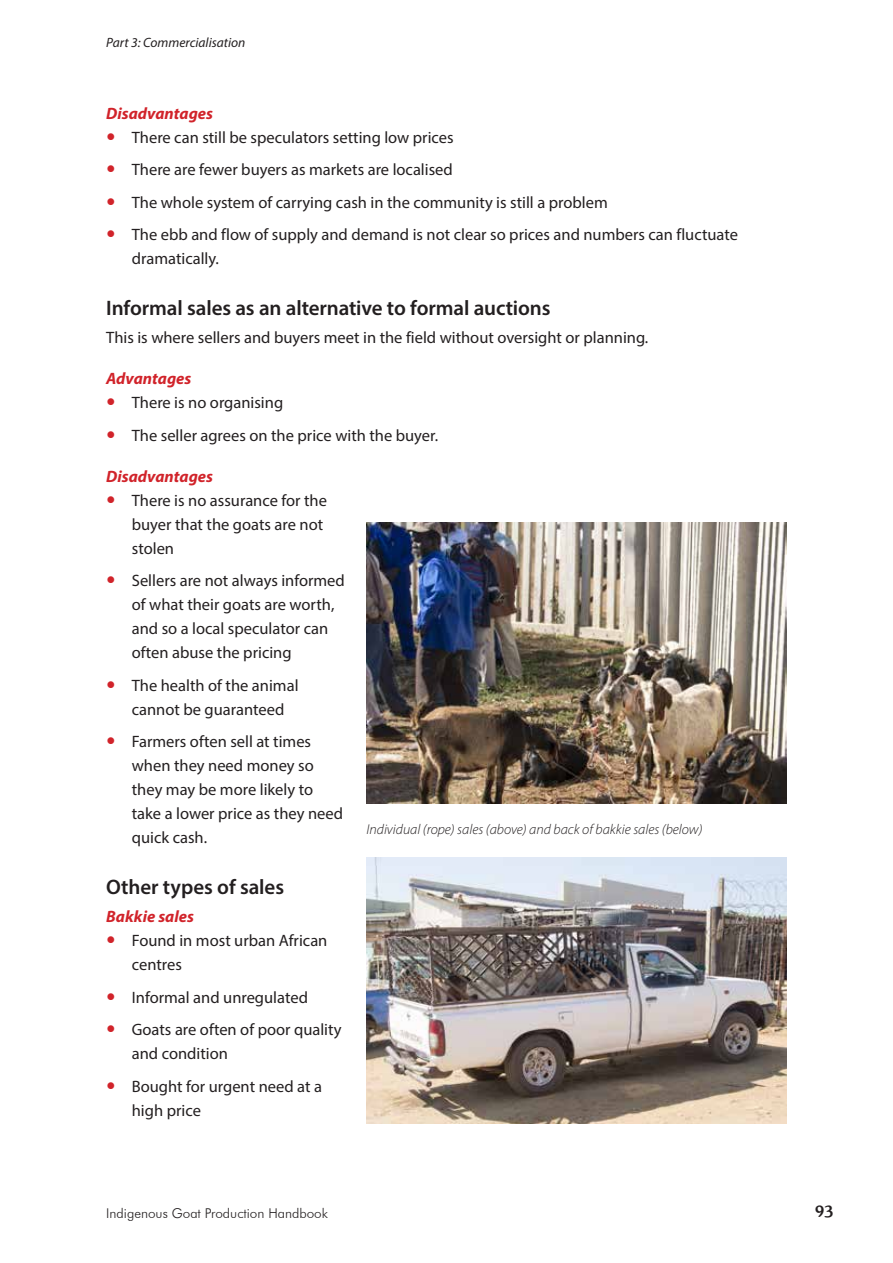
<style>
.page{position:relative;width:893px;height:1263px;background:#fff}
.page>*{position:absolute;margin:0;border:0;box-sizing:border-box;transform-origin:0 0}
.t1{font:600 21px "Myriad Pro";letter-spacing:-.005em;color:#231f20}
.t2{font:16.5px/24px "Myriad Pro";color:#231f20}
.t3{font:italic 700 16.5px "Myriad Pro";color:#d1232a}
.t4{font:500 16.5px "Cooper BT";color:#231f20}
.t5{font:italic 300 14.25px "Myriad Pro";color:#231f20}
.t6{font:300 13.5px "Futura BT";color:#231f20}
.t7{font:italic 13.5px "Myriad Pro";color:#231f20}
</style>
<div class="page">
<img style="left:366px;top:522px;width:421px;height:282px">
<img style="left:366px;top:857px;width:421px;height:266px">
<p class="t7" style="left:106px;top:34px;width:141px">Part 3: Commercialisation</p>
<p class="t3" style="left:106px;top:102px;width:108px">Disadvantages</p>
<p class="t2" style="left:132px;top:121px;width:608px;line-height:32.5px">There can still be speculators setting low prices<br>There are fewer buyers as markets are localised<br>The whole system of carrying cash in the community is still a problem<br>The ebb and flow of supply and demand is not clear so prices and numbers can fluctuate</p>
<p class="t2" style="left:132px;top:246px;width:87px">dramatically.</p>
<p class="t1" style="left:106px;top:294px;width:446px">Informal sales as an alternative to formal auctions</p>
<p class="t2" style="left:106px;top:325px;width:542px">This is where sellers and buyers meet in the field without oversight or planning.</p>
<p class="t3" style="left:106px;top:368px;width:87px">Advantages</p>
<p class="t2" style="left:132px;top:386px;width:306px;line-height:32.5px">There is no organising<br>The seller agrees on the price with the buyer.</p>
<p class="t3" style="left:106px;top:465px;width:108px">Disadvantages</p>
<p class="t2" style="left:132px;top:488px;width:197px">There is no assurance for the buyer that the goats are not stolen</p>
<p class="t2" style="left:132px;top:568px;width:215px">Sellers are not always informed of what their goats are worth, and so a local speculator can often abuse the pricing</p>
<p class="t2" style="left:132px;top:673px;width:168px">The health of the animal cannot be guaranteed</p>
<p class="t2" style="left:132px;top:729px;width:213px">Farmers often sell at times when they need money so they may be more likely to take a lower price as they need quick cash.</p>
<p class="t1" style="left:106px;top:873px;width:179px">Other types of sales</p>
<p class="t3" style="left:106px;top:906px;width:89px">Bakkie sales</p>
<p class="t2" style="left:132px;top:928px;width:197px">Found in most urban African centres</p>
<p class="t2" style="left:132px;top:981px;width:211px;line-height:32.5px">Informal and unregulated<br>Goats are often of poor quality</p>
<p class="t2" style="left:132px;top:1037px;width:192px;line-height:32.5px">and condition<br>Bought for urgent need at a</p>
<p class="t2" style="left:132px;top:1098px;width:71px">high price</p>
<p class="t5" style="left:366px;top:820px;width:337px">Individual (rope) sales (above) and back of bakkie sales (below)</p>
<p class="t6" style="left:106px;top:1205px;width:223px">Indigenous Goat Production Handbook</p>
<p class="t4" style="left:815px;top:1200px;width:20px">93</p>
</div>
